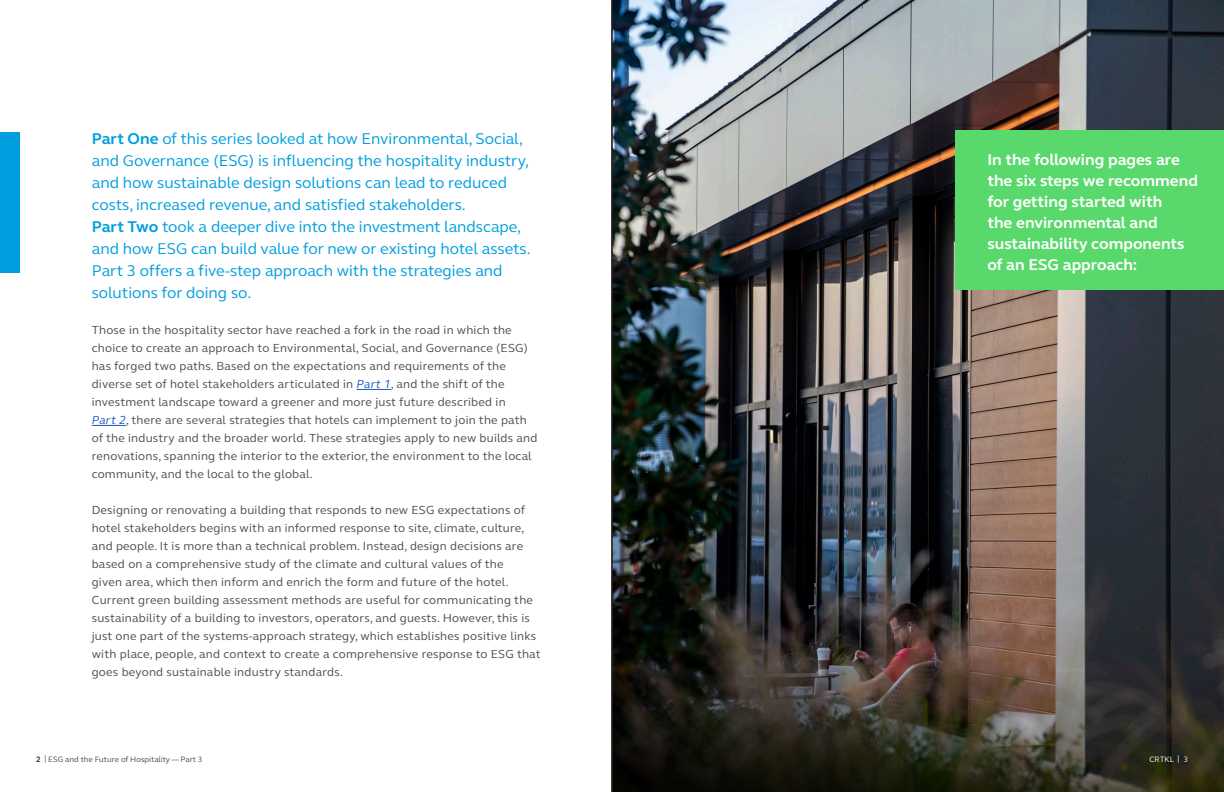
<style>
.page{position:relative;width:1224px;height:792px;background:#fff}
.page>*{position:absolute;margin:0;border:0;box-sizing:border-box;transform-origin:0 0}
.Intro_Text{font:16px/22px "FS Elliot Pro";color:#009ede}
.Intro_Text-2{font:700 16px/21px "FS Elliot Pro";color:#fff}
.Body_Text{font:12px/18px "FS Elliot Pro";letter-spacing:.02em;color:#4b4c4d}
.t1{font:8px "FS Elliot Pro";color:#4b4c4d}
.t2{font:8px "FS Elliot Pro";color:#fff}
.s1{font-weight:700}
.s2{font-style:italic;color:#1c59c4}
.s3{font-weight:700;color:#103059}
</style>
<div class="page">
<hr style="left:357px;top:389px;width:34px;height:1px;background:#1c59c4">
<hr style="left:92px;top:425px;width:34px;height:1px;background:#1c59c4">
<img style="left:613px;top:0;width:611px;height:792px">
<div style="left:956px;top:130px;width:268px;height:159px;background:#59d96b"></div>
<div style="left:0;top:132px;width:19px;height:141px;background:#009ede"></div>
<hr style="left:612px;top:0;width:1px;height:792px;background:#231f20">
<p class="Intro_Text" style="left:92px;top:127px;width:440px"><span class="s1">Part One</span> of this series looked at how Environmental, Social, and Governance (ESG) is influencing the hospitality industry, and how sustainable design solutions can lead to reduced costs, increased revenue, and satisfied stakeholders.<br><span class="s1">Part Two</span> took a deeper dive into the investment landscape, and how ESG can build value for new or existing hotel assets.<br>Part 3 offers a five-step approach with the strategies and solutions for doing so.</p>
<p class="Body_Text" style="left:92px;top:321px;width:447px">Those in the hospitality sector have reached a fork in the road in which the choice to create an approach to Environmental, Social, and Governance (ESG) has forged two paths. Based on the expectations and requirements of the diverse set of hotel stakeholders articulated in <span class="s2">Part 1</span>, and the shift of the investment landscape toward a greener and more just future described in<br><span class="s2">Part 2</span>, there are several strategies that hotels can implement to join the path of the industry and the broader world. These strategies apply to new builds and renovations, spanning the interior to the exterior, the environment to the local community, and the local to the global.</p>
<p class="Body_Text" style="left:92px;top:501px;width:450px">Designing or renovating a building that responds to new ESG expectations of hotel stakeholders begins with an informed response to site, climate, culture, and people. It is more than a technical problem. Instead, design decisions are based on a comprehensive study of the climate and cultural values of the<br>given area, which then inform and enrich the form and future of the hotel.<br>Current green building assessment methods are useful for communicating the sustainability of a building to investors, operators, and guests. However, this is just one part of the systems-approach strategy, which establishes positive links with place, people, and context to create a comprehensive response to ESG that goes beyond sustainable industry standards.</p>
<p class="Intro_Text-2" style="left:987px;top:148px;width:212px">In the following pages are the six steps we recommend for getting started with<br>the environmental and sustainability components of an ESG approach:</p>
<p class="t1" style="left:36px;top:754px;width:168px"><span class="s3">2</span> | ESG and the Future of Hospitality — Part 3</p>
<p class="t2" style="left:1183px;top:754px;width:6px">3</p>
<p class="t2" style="left:1149px;top:754px;width:32px">CRTKL |</p>
</div>
